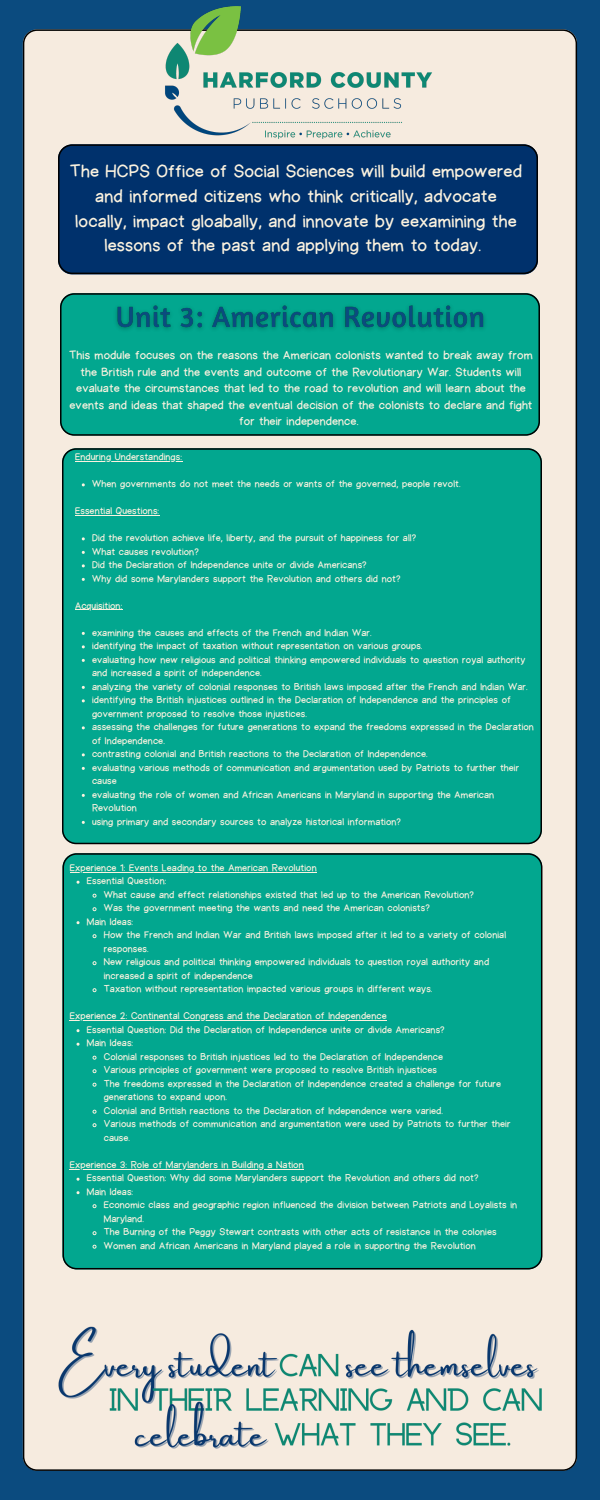
<style>
.page{position:relative;width:600px;height:1500px;background:#0b4b7f}
.page>*{position:absolute;margin:0;border:0;box-sizing:border-box;transform-origin:0 0}
.t1{font:18px/24.8px "Halley";letter-spacing:.01em;color:#fbf2df;text-align:center}
.t2{font:12px/16.5px "Halley";letter-spacing:.01em;color:#fbf2df;text-align:center}
.t3{font:10px/13.5px "Halley";letter-spacing:.01em;color:#fbf2df}
</style>
<div class="page">
<div style="left:23px;top:29px;width:554px;height:1442px;background:#f6ebdf"></div>
<div style="left:60px;top:293px;width:480px;height:143px;background:#02a78f"></div>
<div style="left:58px;top:144px;width:480px;height:130px;background:#00316c"></div>
<div style="left:62px;top:448px;width:480px;height:396px;background:#02a78f"></div>
<hr style="left:75px;top:461px;width:107px;height:1px;background:#fbf2df">
<hr style="left:75px;top:515px;width:84px;height:1px;background:#fbf2df">
<hr style="left:75px;top:609px;width:47px;height:1px;background:#fbf2df">
<div style="left:62px;top:853px;width:480px;height:416px;background:#02a78f"></div>
<svg style="left:92px;top:893px;width:5px;height:5px"></svg>
<svg style="left:92px;top:907px;width:5px;height:5px"></svg>
<svg style="left:92px;top:934px;width:5px;height:5px"></svg>
<svg style="left:92px;top:961px;width:5px;height:5px"></svg>
<svg style="left:92px;top:988px;width:5px;height:5px"></svg>
<svg style="left:92px;top:1055px;width:5px;height:5px"></svg>
<svg style="left:92px;top:1069px;width:5px;height:5px"></svg>
<svg style="left:92px;top:1082px;width:5px;height:5px"></svg>
<svg style="left:92px;top:1109px;width:5px;height:5px"></svg>
<svg style="left:92px;top:1123px;width:5px;height:5px"></svg>
<svg style="left:92px;top:1204px;width:5px;height:5px"></svg>
<svg style="left:92px;top:1231px;width:5px;height:5px"></svg>
<svg style="left:92px;top:1244px;width:5px;height:5px"></svg>
<hr style="left:70px;top:872px;width:247px;height:1px;background:#fbf2df">
<hr style="left:70px;top:1020px;width:317px;height:1px;background:#fbf2df">
<hr style="left:70px;top:1169px;width:234px;height:1px;background:#fbf2df">
<img style="left:110px;top:298px;width:381px;height:39px">
<img style="left:156px;top:6px;width:285px;height:148px">
<img style="left:54px;top:1316px;width:491px;height:153px">
<p class="t1" style="left:70px;top:159px;width:454px">The HCPS Office of Social Sciences will build empowered and informed citizens who think critically, advocate locally, impact gloabally, and innovate by eexamining the lessons of the past and applying them to today.</p>
<p class="t2" style="left:69px;top:348px;width:465px">This module focuses on the reasons the American colonists wanted to break away from the British rule and the events and outcome of the Revolutionary War. Students will evaluate the circumstances that led to the road to revolution and will learn about the events and ideas that shaped the eventual decision of the colonists to declare and fight for their independence.</p>
<p class="t3" style="left:75px;top:450px;width:108px">Enduring Understandings:</p>
<p class="t3" style="left:92px;top:477px;width:370px">When governments do not meet the needs or wants of the governed, people revolt.</p>
<p class="t3" style="left:75px;top:504px;width:86px">Essential Questions:</p>
<p class="t3" style="left:92px;top:531px;width:326px">Did the revolution achieve life, liberty, and the pursuit of happiness for all?</p>
<p class="t3" style="left:92px;top:545px;width:108px">What causes revolution?</p>
<p class="t3" style="left:92px;top:558px;width:276px">Did the Declaration of Independence unite or divide Americans?</p>
<p class="t3" style="left:92px;top:572px;width:310px">Why did some Marylanders support the Revolution and others did not?</p>
<p class="t3" style="left:75px;top:599px;width:49px">Acquisition:</p>
<p class="t3" style="left:92px;top:626px;width:281px">examining the causes and effects of the French and Indian War.</p>
<p class="t3" style="left:92px;top:639px;width:332px">identifying the impact of taxation without representation on various groups.</p>
<p class="t3" style="left:92px;top:653px;width:435px">evaluating how new religious and political thinking empowered individuals to question royal authority and increased a spirit of independence.</p>
<p class="t3" style="left:92px;top:680px;width:437px">analyzing the variety of colonial responses to British laws imposed after the French and Indian War.</p>
<p class="t3" style="left:92px;top:693px;width:420px">identifying the British injustices outlined in the Declaration of Independence and the principles of government proposed to resolve those injustices.</p>
<p class="t3" style="left:92px;top:720px;width:443px">assessing the challenges for future generations to expand the freedoms expressed in the Declaration of Independence.</p>
<p class="t3" style="left:92px;top:747px;width:337px">contrasting colonial and British reactions to the Declaration of Independence.</p>
<p class="t3" style="left:92px;top:761px;width:429px">evaluating various methods of communication and argumentation used by Patriots to further their cause</p>
<p class="t3" style="left:92px;top:788px;width:404px">evaluating the role of women and African Americans in Maryland in supporting the American<br>Revolution</p>
<p class="t3" style="left:92px;top:815px;width:310px">using primary and secondary sources to analyze historical information?</p>
<p class="t3" style="left:70px;top:861px;width:248px">Experience 1: Events Leading to the American Revolution</p>
<p class="t3" style="left:87px;top:875px;width:81px">Essential Question:</p>
<p class="t3" style="left:104px;top:888px;width:372px">What cause and effect relationships existed that led up to the American Revolution?</p>
<p class="t3" style="left:104px;top:902px;width:328px">Was the government meeting the wants and need the American colonists?</p>
<p class="t3" style="left:87px;top:915px;width:48px">Main Ideas:</p>
<p class="t3" style="left:104px;top:929px;width:404px">How the French and Indian War and British laws imposed after it led to a variety of colonial responses.</p>
<p class="t3" style="left:104px;top:956px;width:387px">New religious and political thinking empowered individuals to question royal authority and increased a spirit of independence</p>
<p class="t3" style="left:104px;top:983px;width:330px">Taxation without representation impacted various groups in different ways.</p>
<p class="t3" style="left:87px;top:1023px;width:359px">Essential Question: Did the Declaration of Independence unite or divide Americans?</p>
<p class="t3" style="left:87px;top:1037px;width:48px">Main Ideas:</p>
<p class="t3" style="left:104px;top:1050px;width:341px">Colonial responses to British injustices led to the Declaration of Independence</p>
<p class="t3" style="left:104px;top:1064px;width:335px">Various principles of government were proposed to resolve British injustices</p>
<p class="t3" style="left:104px;top:1077px;width:399px">The freedoms expressed in the Declaration of Independence created a challenge for future generations to expand upon.</p>
<p class="t3" style="left:104px;top:1104px;width:341px">Colonial and British reactions to the Declaration of Independence were varied.</p>
<p class="t3" style="left:104px;top:1118px;width:408px">Various methods of communication and argumentation were used by Patriots to further their cause.</p>
<p class="t3" style="left:87px;top:1172px;width:393px">Essential Question: Why did some Marylanders support the Revolution and others did not?</p>
<p class="t3" style="left:87px;top:1185px;width:48px">Main Ideas:</p>
<p class="t3" style="left:104px;top:1199px;width:415px">Economic class and geographic region influenced the division between Patriots and Loyalists in<br>Maryland.</p>
<p class="t3" style="left:104px;top:1226px;width:394px">The Burning of the Peggy Stewart contrasts with other acts of resistance in the colonies</p>
<p class="t3" style="left:104px;top:1239px;width:373px">Women and African Americans in Maryland played a role in supporting the Revolution</p>
<p class="t3" style="left:70px;top:1010px;width:318px">Experience 2: Continental Congress and the Declaration of Independence</p>
<p class="t3" style="left:70px;top:1158px;width:235px">Experience 3: Role of Marylanders in Building a Nation</p>
</div>
